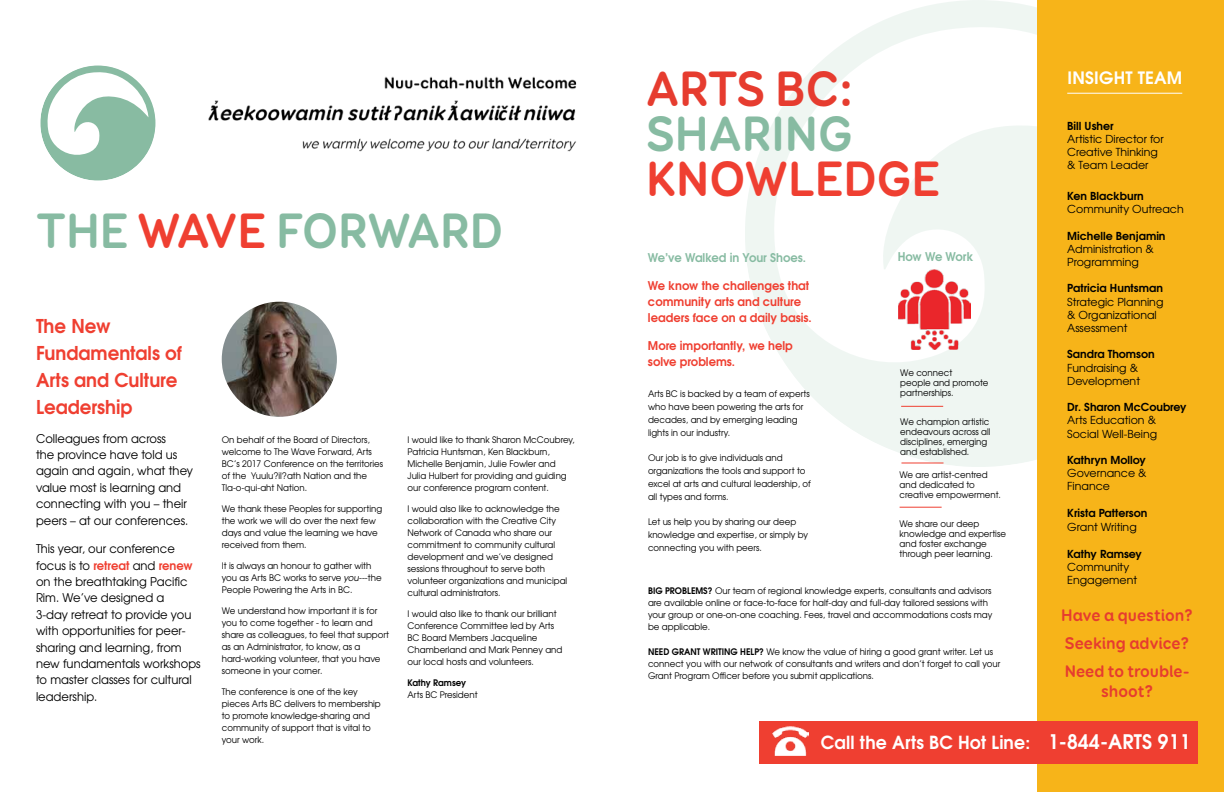
<style>
.page{position:relative;width:1224px;height:792px;background:#fff}
.page>*{position:absolute;margin:0;border:0;box-sizing:border-box;transform-origin:0 0}
.t1{font:700 50px "Booster Next FY";color:#87bba2;scale:.96 1}
.t2{font:700 50px "Booster Next FY";color:#ef3f31;scale:.96 1}
.t3{font:700 50px "Booster Next FY";letter-spacing:-.01em;color:#e63c2f;scale:.96 1}
.t4{font:700 19px/27px "Te X Gyre Adventor";color:#ef3f31;scale:.96 1}
.t5{font:700 18px "Te X Gyre Adventor";letter-spacing:.01em;color:#fff;scale:.96 1}
.t6{font:700 17px/28px "Booster Next FY";color:#e63c2f;scale:.96 1}
.t7{font:700 17px "Te X Gyre Adventor";letter-spacing:.015em;color:#fff}
.t8{font:12px/16.4px "Te X Gyre Adventor";color:#000;scale:.96 1}
.t9{font:700 12px/16px "Te X Gyre Adventor";color:#ef3f31;scale:.96 1}
.t10{font:700 12px "Te X Gyre Adventor";color:#87bba2;scale:.96 1}
.t11{font:11px/13.2px "Te X Gyre Adventor";color:#000}
.t12{font:700 11px "Te X Gyre Adventor";color:#000}
.t13{font:9px/12px "Te X Gyre Adventor";color:#000;scale:.96 1}
.t14{font:700 9px "Te X Gyre Adventor";color:#000;scale:.96 1}
.s1{color:#ef3f31}
.s2{font-weight:700;color:#ef3f31}
.s3{font-style:italic}
.s4{font-weight:700}
.s5{font-size:20px}
</style>
<div class="page">
<svg style="left:745px;top:0;width:292px;height:467px"></svg>
<svg style="left:40px;top:66px;width:115px;height:115px"></svg>
<img style="left:222px;top:302px;width:115px;height:115px;border-radius:58px">
<img style="left:384px;top:59px;width:464px;height:108px">
<img style="left:208px;top:89px;width:382px;height:47px">
<img style="left:282px;top:127px;width:303px;height:40px">
<div style="left:1037px;top:0;width:187px;height:792px;background:#f7b419"></div>
<hr style="left:1067px;top:93px;width:115px;height:1px;background:#fff">
<div style="left:759px;top:721px;width:438px;height:43px;background:#ef3f31"></div>
<img style="left:899px;top:269px;width:72px;height:81px">
<hr style="left:901px;top:463px;width:43px;height:1px;background:#ef3f31">
<hr style="left:901px;top:406px;width:42px;height:1px;background:#ef3f31">
<hr style="left:900px;top:507px;width:42px;height:1px;background:#ef3f31">
<img style="left:772px;top:726px;width:36px;height:30px">
<h1 class="t1" style="left:36px;top:200px;width:488px">THE <span class="s1">WAVE</span> FORWARD</h1>
<h2 class="t4" style="left:36px;top:311px;width:153px">The New<br>Fundamentals of<br>Arts and Culture<br>Leadership</h2>
<h3 class="t8" style="left:36px;top:429px;width:165px">Colleagues from across<br>the province have told us again and again, what they value most is learning and connecting with you – their peers – at our conferences.</h3>
<p class="t8" style="left:36px;top:540px;width:173px">This year, our conference focus is to <span class="s2">retreat</span> and <span class="s2">renew </span>on the breathtaking Pacific<br>Rim. We’ve designed a<br>3-day retreat to provide you with opportunities for peer&shy;sharing and learning, from new fundamentals workshops to master classes for cultural leadership.</p>
<p class="t13" style="left:222px;top:433px;width:170px">On behalf of the Board of Directors, welcome to The Wave Forward, Arts BC’s 2017 Conference on the territories of the Yuulu?il?ath Nation and the Tla-o-qui-aht Nation.</p>
<p class="t13" style="left:222px;top:502px;width:169px">We thank these Peoples for supporting the work we will do over the next few days and value the learning we have received from them.</p>
<p class="t13" style="left:222px;top:559px;width:168px">It is always an honour to gather with you as Arts BC works to serve <span class="s3">you</span>---the<br>People Powering the Arts in BC.</p>
<p class="t13" style="left:222px;top:604px;width:176px">We understand how important it is for you to come together - to learn and share as colleagues, to feel that support as an Administrator, to know, as a hard-working volunteer, that you have someone in your corner.</p>
<p class="t13" style="left:222px;top:685px;width:167px">The conference is one of the key pieces Arts BC delivers to membership to promote knowledge-sharing and community of support that is vital to your work.</p>
<p class="t13" style="left:408px;top:433px;width:176px">I would like to thank Sharon McCoubrey, Patricia Huntsman, Ken Blackburn, Michelle Benjamin, Julie Fowler and Julia Hulbert for providing and guiding our conference program content.</p>
<p class="t13" style="left:408px;top:502px;width:168px">I would also like to acknowledge the collaboration with the Creative City Network of Canada who share our commitment to community cultural development and we’ve designed sessions throughout to serve both volunteer organizations and municipal cultural administrators.</p>
<p class="t13" style="left:408px;top:607px;width:163px">I would also like to thank our brilliant<br>Conference Committee led by Arts<br>BC Board Members Jacqueline<br>Chamberland and Mark Penney and our local hosts and volunteers.</p>
<p class="t14" style="left:408px;top:675px;width:63px">Kathy Ramsey</p>
<p class="t13" style="left:408px;top:688px;width:75px">Arts BC President</p>
<h1 class="t3" style="left:646px;top:57px;width:218px">ARTS BC:</h1>
<h1 class="t1" style="left:646px;top:102px;width:217px">SHARING</h1>
<h1 class="t2" style="left:646px;top:147px;width:308px">KNOWLEDGE</h1>
<h3 class="t10" style="left:898px;top:246px;width:80px">How We Work</h3>
<h3 class="t10" style="left:648px;top:247px;width:166px">We’ve Walked in Your Shoes.</h3>
<h3 class="t9" style="left:648px;top:277px;width:172px">We know the challenges that community arts and culture leaders face on a daily basis.</h3>
<h3 class="t9" style="left:648px;top:337px;width:152px">More importantly, we help solve problems.</h3>
<p class="t13" style="left:900px;top:367px;width:93px;line-height:10px">We connect<br>people and promote partnerships.</p>
<p class="t13" style="left:900px;top:416px;width:95px;line-height:10px">We champion artistic endeavours across all disciplines, emerging and established.</p>
<p class="t13" style="left:900px;top:469px;width:107px;line-height:10px">We are artist-centred and dedicated to creative empowerment.</p>
<p class="t13" style="left:900px;top:518px;width:112px;line-height:10px">We share our deep knowledge and expertise and foster exchange through peer learning.</p>
<p class="t13" style="left:648px;top:584px;width:360px"><span class="s4">BIG PROBLEMS?</span> Our team of regional knowledge experts, consultants and advisors are available online or face-to-face for half-day and full-day tailored sessions with your group or one-on-one coaching. Fees, travel and accommodations costs may be applicable.</p>
<p class="t13" style="left:648px;top:645px;width:369px"><span class="s4">NEED GRANT WRITING HELP?</span> We know the value of hiring a good grant writer. Let us connect you with our network of consultants and writers and don’t forget to call your<br>Grant Program Officer before you submit applications.</p>
<p class="t13" style="left:648px;top:386px;width:170px;line-height:13px">Arts BC is backed by a team of experts who have been powering the arts for decades, and by emerging leading lights in our industry.</p>
<p class="t13" style="left:648px;top:451px;width:171px;line-height:13px">Our job is to give individuals and organizations the tools and support to excel at arts and cultural leadership, of all types and forms.</p>
<p class="t13" style="left:648px;top:515px;width:168px;line-height:13px">Let us help you by sharing our deep knowledge and expertise, or simply by connecting you with peers.</p>
<h3 class="t7" style="left:1067px;top:63px;width:116px">INSIGHT TEAM</h3>
<p class="t12" style="left:1067px;top:116px;width:48px">Bill Usher</p>
<p class="t11" style="left:1067px;top:131px;width:98px">Artistic Director for<br>Creative Thinking &amp; Team Leader</p>
<p class="t12" style="left:1067px;top:186px;width:78px">Ken Blackburn</p>
<p class="t11" style="left:1067px;top:202px;width:118px">Community Outreach</p>
<p class="t12" style="left:1067px;top:226px;width:100px">Michelle Benjamin</p>
<p class="t11" style="left:1067px;top:242px;width:88px">Administration &amp;<br>Programming</p>
<p class="t12" style="left:1067px;top:279px;width:97px">Patricia Huntsman</p>
<p class="t11" style="left:1067px;top:294px;width:98px">Strategic Planning &amp; Organizational<br>Assessment</p>
<p class="t12" style="left:1067px;top:345px;width:89px">Sandra Thomson</p>
<p class="t11" style="left:1067px;top:360px;width:74px">Fundraising &amp;<br>Development</p>
<p class="t12" style="left:1067px;top:398px;width:121px">Dr. Sharon McCoubrey</p>
<p class="t11" style="left:1067px;top:413px;width:91px">Arts Education &amp;<br>Social Well-Being</p>
<p class="t12" style="left:1067px;top:450px;width:80px">Kathryn Molloy</p>
<p class="t11" style="left:1067px;top:466px;width:81px">Governance &amp;<br>Finance</p>
<p class="t12" style="left:1067px;top:503px;width:82px">Krista Patterson</p>
<p class="t11" style="left:1067px;top:520px;width:71px">Grant Writing</p>
<p class="t12" style="left:1067px;top:544px;width:76px">Kathy Ramsey</p>
<p class="t11" style="left:1067px;top:560px;width:71px">Community<br>Engagement</p>
<h3 class="t6" style="left:1061px;top:602px;width:139px">Have a question?<br>Seeking advice?<br>Need to trouble-</h3>
<h3 class="t6" style="left:1101px;top:678px;width:56px">shoot?</h3>
<h3 class="t5" style="left:821px;top:727px;width:387px">Call the Arts BC Hot Line: <span class="s5">1-844-ARTS 911</span></h3>
</div>
